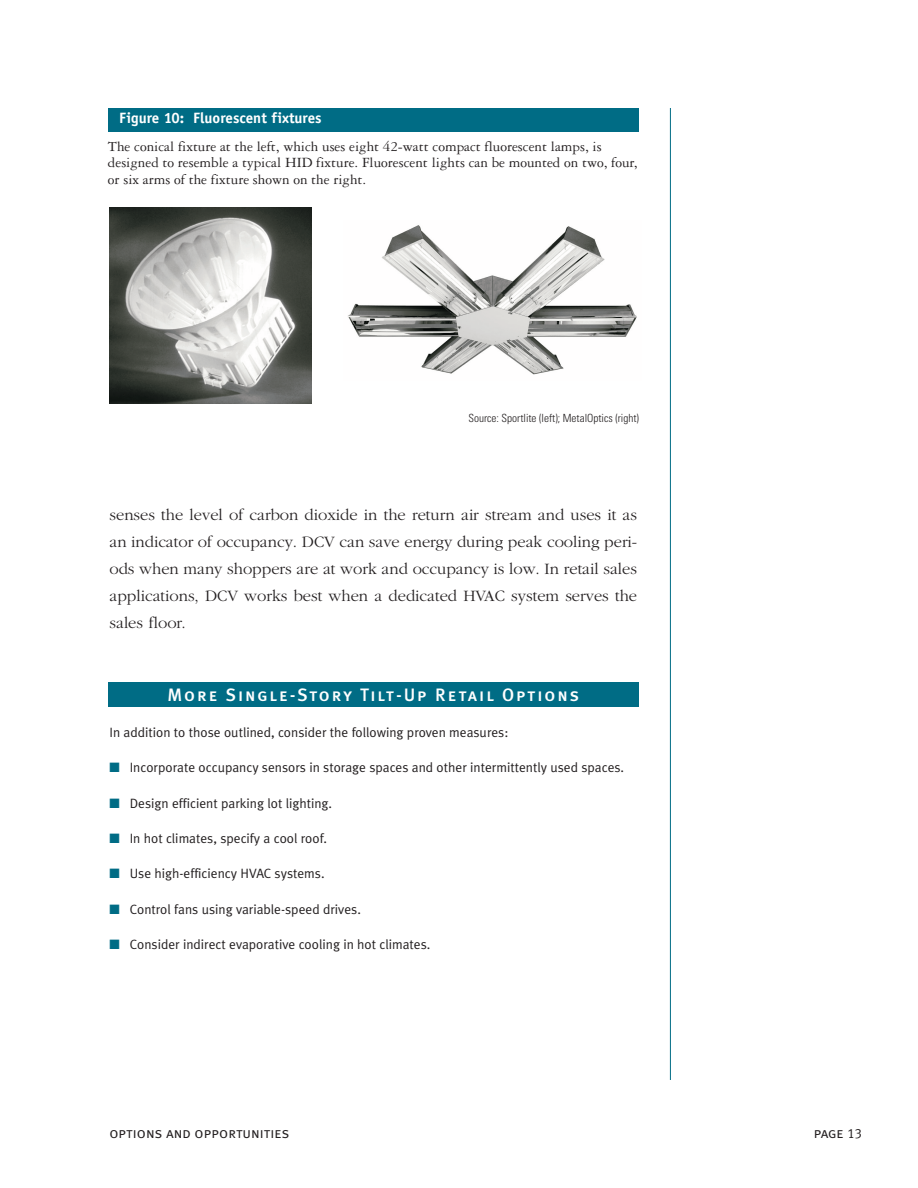
<style>
.page{position:relative;width:918px;height:1188px;background:#fff}
.page>*{position:absolute;margin:0;border:0;box-sizing:border-box;transform-origin:0 0}
.t1{font:18px "Meta Plus Medium Caps";letter-spacing:.105em;color:#fff}
.t2{font:300 16.5px/27px "Garamond";color:#231f20;text-align:justify}
.t3{font:15px/16.5px "Garamond Three";color:#231f20}
.t4{font:15px "Meta Plus Normal Caps";color:#231f20}
.t5{font:700 15px "Officina Sans";color:#fff}
.t6{font:13.5px "Meta Plus Normal";color:#231f20}
.t7{font:300 condensed 11.25px "Univers";color:#231f20}
.s1{color:#006c85}
.s2{font-size:13.5px}
</style>
<div class="page">
<hr style="left:670px;top:108px;width:1px;height:972px;background:#006c85">
<div style="left:108px;top:108px;width:531px;height:24px;background:#006c85"></div>
<img style="left:110px;top:207px;width:202px;height:197px">
<img style="left:348px;top:225px;width:289px;height:150px">
<div style="left:108px;top:683px;width:531px;height:24px;background:#006c85"></div>
<p class="t5" style="left:119px;top:112px;width:204px">Figure 10: Fluorescent fixtures</p>
<p class="t3" style="left:108px;top:139px;width:531px">The conical fixture at the left, which uses eight 42-watt compact fluorescent lamps, is designed to resemble a typical HID fixture. Fluorescent lights can be mounted on two, four, or six arms of the fixture shown on the right.</p>
<p class="t7" style="left:469px;top:413px;width:172px">Source: Sportlite (left); MetalOptics (right)</p>
<p class="t2" style="left:110px;top:503px;width:529px">senses the level of carbon dioxide in the return air stream and uses it as an indicator of occupancy. DCV can save energy during peak cooling peri&shy;ods when many shoppers are at work and occupancy is low. In retail sales applications, DCV works best when a dedicated HVAC system serves the sales floor.</p>
<h1 class="t1" style="left:167px;top:684px;width:413px">More Single-Story Tilt-Up Retail Options</h1>
<p class="t6" style="left:110px;top:727px;width:400px">In addition to those outlined, consider the following proven measures:</p>
<p class="t6" style="left:110px;top:762px;width:516px"><span class="s1">■</span> Incorporate occupancy sensors in storage spaces and other intermittently used spaces.</p>
<p class="t6" style="left:110px;top:798px;width:224px"><span class="s1">■</span> Design efficient parking lot lighting.</p>
<p class="t6" style="left:110px;top:833px;width:219px"><span class="s1">■</span> In hot climates, specify a cool roof.</p>
<p class="t6" style="left:110px;top:869px;width:217px"><span class="s1">■</span> Use high-efficiency HVAC systems.</p>
<p class="t6" style="left:110px;top:904px;width:253px"><span class="s1">■</span> Control fans using variable-speed drives.</p>
<p class="t6" style="left:110px;top:940px;width:322px"><span class="s1">■</span> Consider indirect evaporative cooling in hot climates.</p>
<p class="t4" style="left:110px;top:1124px;width:182px">options and opportunities</p>
<p class="t4" style="left:814px;top:1124px;width:50px">page <span class="s2">13</span></p>
</div>
